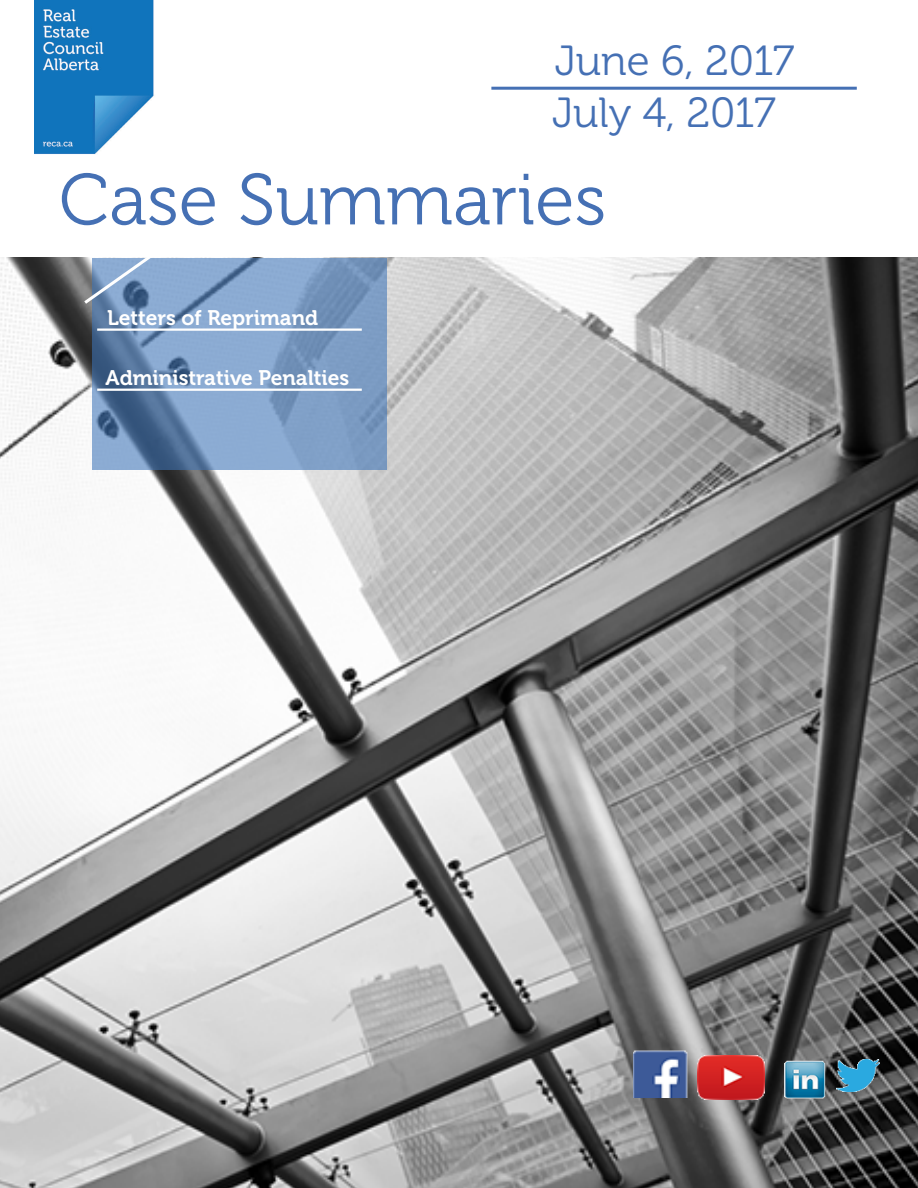
<style>
.page{position:relative;width:918px;height:1188px;background:#fff}
.page>*{position:absolute;margin:0;border:0;box-sizing:border-box;transform-origin:0 0}
.t1{font:72px "Museo 300";color:#4570b4}
.t2{font:42px "Museo 300";letter-spacing:-.005em;color:#4570b4}
.t3{font:21px "Museo 700";color:#fff}
</style>
<div class="page">
<img style="left:0;top:257px;width:918px;height:931px">
<img style="left:34px;top:0;width:120px;height:154px">
<img style="left:77px;top:257px;width:387px;height:213px">
<svg style="left:81px;top:257px;width:77px;height:50px;background:#839cbb"></svg>
<hr style="left:491px;top:87px;width:366px;height:3px;background:#4570b4">
<hr style="left:97px;top:328px;width:265px;height:3px;background:#fff">
<hr style="left:97px;top:389px;width:265px;height:2px;background:#fff">
<img style="left:836px;top:1059px;width:43px;height:33px">
<img style="left:785px;top:1060px;width:41px;height:39px">
<img style="left:697px;top:1056px;width:67px;height:43px">
<img style="left:634px;top:1049px;width:63px;height:49px">
<p class="t2" style="left:555px;top:38px;width:241px">June 6, 2017</p>
<p class="t2" style="left:552px;top:90px;width:225px">July 4, 2017</p>
<p class="t1" style="left:59px;top:161px;width:549px">Case Summaries</p>
<p class="t3" style="left:107px;top:306px;width:213px">Letters of Reprimand</p>
<p class="t3" style="left:106px;top:366px;width:245px">Administrative Penalties</p>
</div>
